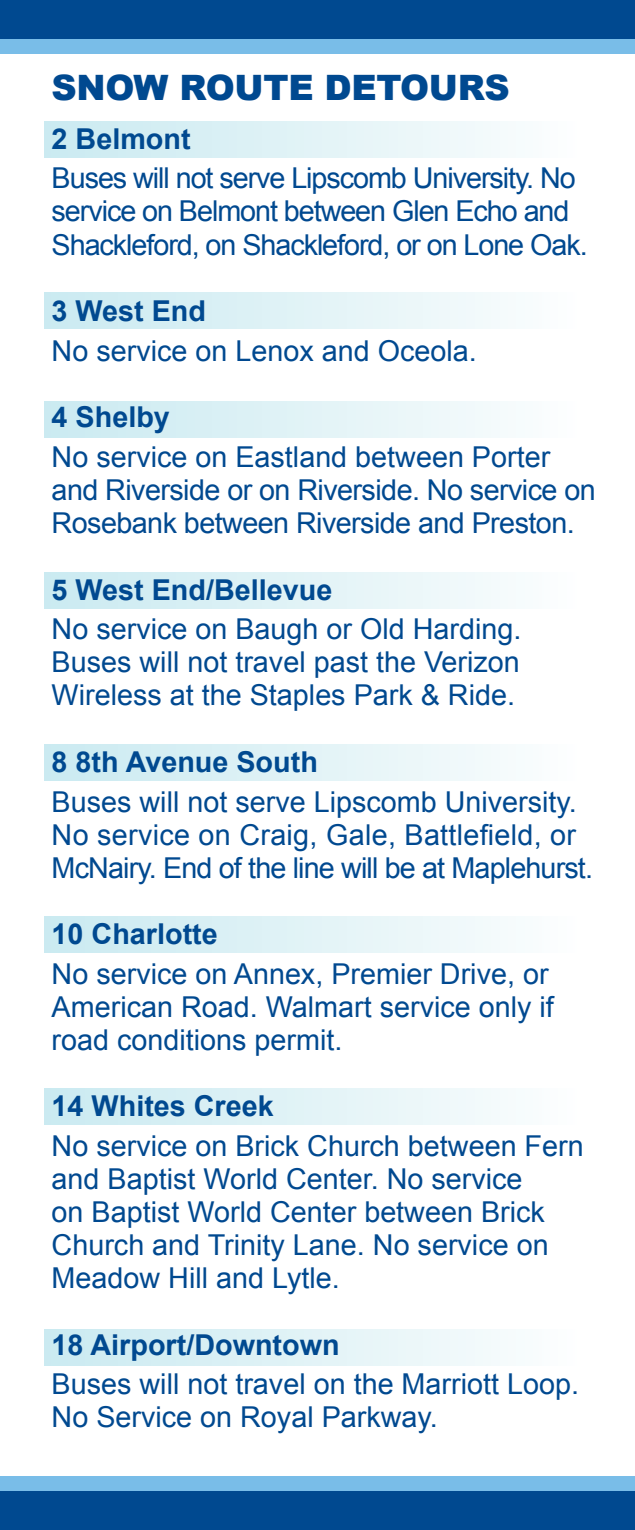
<style>
.page{position:relative;width:635px;height:1530px;background:#fff}
.page>*{position:absolute;margin:0;border:0;box-sizing:border-box;transform-origin:0 0}
.t1{font:900 35px "Arial";letter-spacing:-.01em;color:#004990}
.t2{font:28.75px/33px "Arial";color:#004990}
.t3{font:28.75px/33px "Arial";letter-spacing:-.035em;color:#004990}
.t4{font:28.75px/33px "Arial";letter-spacing:-.02em;color:#004990}
.t5{font:700 28.75px "Arial";color:#004990}
</style>
<div class="page">
<div style="left:44px;top:1088px;width:540px;height:36px;background:linear-gradient(to right,#c9eaf0,#fcfefe)"></div>
<div style="left:44px;top:1329px;width:540px;height:36px;background:linear-gradient(to right,#c9eaf0,#fcfefe)"></div>
<div style="left:44px;top:121px;width:540px;height:37px;background:linear-gradient(to right,#c9eaf0,#fcfefe)"></div>
<div style="left:44px;top:292px;width:540px;height:36px;background:linear-gradient(to right,#c9eaf0,#fcfefe)"></div>
<div style="left:44px;top:401px;width:540px;height:36px;background:linear-gradient(to right,#c9eaf0,#fcfefe)"></div>
<div style="left:44px;top:572px;width:540px;height:36px;background:linear-gradient(to right,#c9eaf0,#fcfefe)"></div>
<div style="left:44px;top:745px;width:540px;height:36px;background:linear-gradient(to right,#c9eaf0,#fcfefe)"></div>
<div style="left:44px;top:917px;width:540px;height:36px;background:linear-gradient(to right,#c9eaf0,#fcfefe)"></div>
<div style="left:0;top:0;width:635px;height:53px;background:#79bde8"></div>
<div style="left:0;top:0;width:635px;height:38px;background:#004990"></div>
<div style="left:0;top:1477px;width:635px;height:53px;background:#79bde8"></div>
<div style="left:0;top:1492px;width:635px;height:38px;background:#004990"></div>
<p class="t1" style="left:52px;top:62px;width:460px">SNOW ROUTE DETOURS</p>
<p class="t5" style="left:52px;top:119px;width:140px">2 Belmont</p>
<p class="t3" style="left:52px;top:162px;width:537px">Buses will not serve Lipscomb University. No service on Belmont between Glen Echo and<br>Shackleford, on Shackleford, or on Lone Oak.</p>
<p class="t5" style="left:52px;top:292px;width:156px">3 West End</p>
<p class="t2" style="left:52px;top:334px;width:427px">No service on Lenox and Oceola.</p>
<p class="t5" style="left:52px;top:398px;width:120px">4 Shelby</p>
<p class="t4" style="left:52px;top:441px;width:546px">No service on Eastland between Porter and Riverside or on Riverside. No service on<br>Rosebank between Riverside and Preston.</p>
<p class="t5" style="left:52px;top:570px;width:282px">5 West End/Bellevue</p>
<p class="t2" style="left:52px;top:613px;width:471px;text-align:justify">No service on Baugh or Old Harding.<br>Buses will not travel past the Verizon Wireless at the Staples Park &amp; Ride.</p>
<p class="t5" style="left:52px;top:743px;width:268px">8 8th Avenue South</p>
<p class="t2" style="left:52px;top:785px;width:543px">Buses will not serve Lipscomb University.<br>No service on Craig, Gale, Battlefield, or<br>McNairy. End of the line will be at Maplehurst.</p>
<p class="t5" style="left:52px;top:915px;width:168px">10 Charlotte</p>
<p class="t2" style="left:52px;top:958px;width:504px">No service on Annex, Premier Drive, or<br>American Road. Walmart service only if road conditions permit.</p>
<p class="t5" style="left:52px;top:1087px;width:224px">14 Whites Creek</p>
<p class="t2" style="left:52px;top:1130px;width:534px">No service on Brick Church between Fern and Baptist World Center. No service<br>on Baptist World Center between Brick Church and Trinity Lane. No service on Meadow Hill and Lytle.</p>
<p class="t5" style="left:52px;top:1325px;width:290px">18 Airport/Downtown</p>
<p class="t2" style="left:52px;top:1368px;width:529px">Buses will not travel on the Marriott Loop.<br>No Service on Royal Parkway.</p>
</div>
